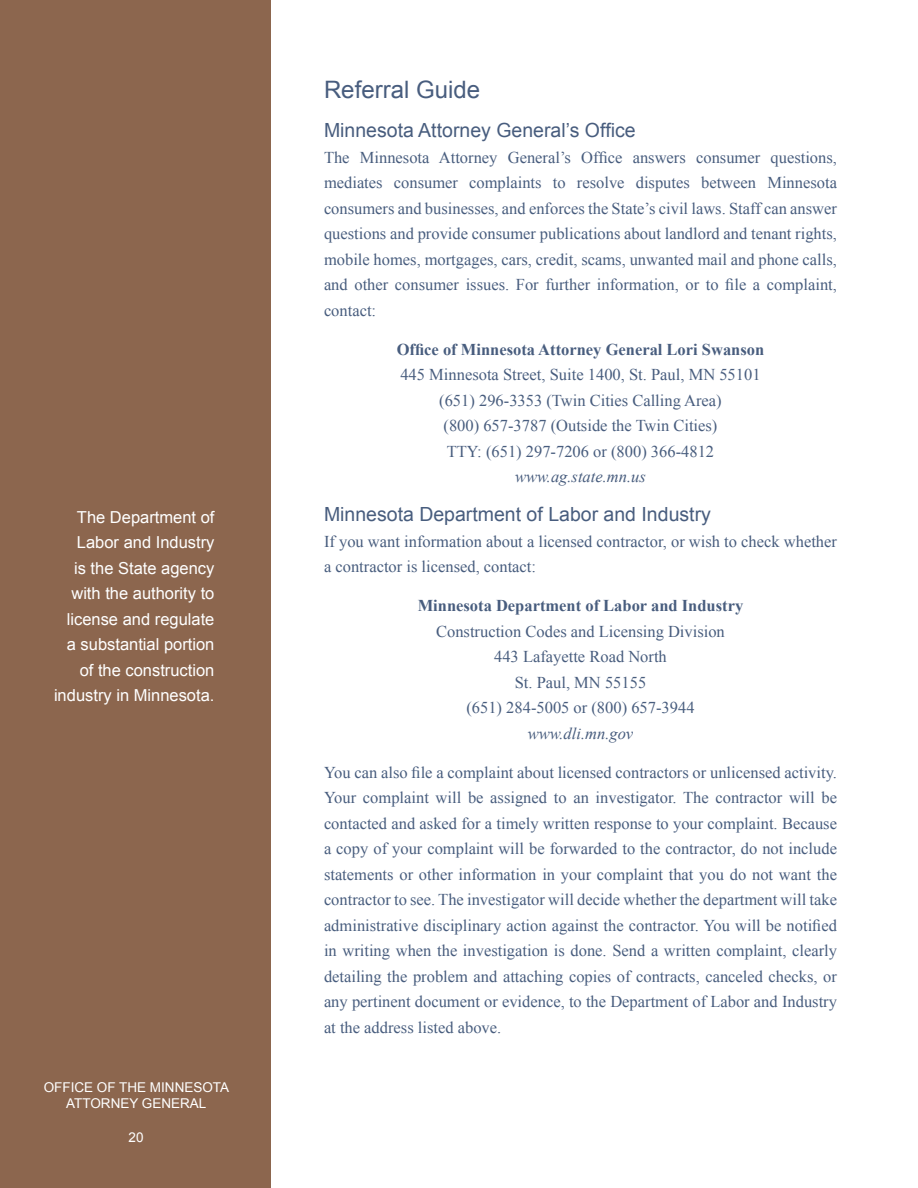
<style>
.page{position:relative;width:918px;height:1188px;background:#fff}
.page>*{position:absolute;margin:0;border:0;box-sizing:border-box;transform-origin:0 0}
.h3{font:24px "Arial";color:#485d7e}
.h4{font:19.5px "Arial";color:#485d7e}
.p{font:16.5px/25.5px "Times New Roman";color:#485d7e;text-align:center}
.p_1{font:16.5px/25.5px "Times New Roman";color:#485d7e;text-align:justify}
.p-2{font:16.5px/25.5px "Arial";color:#fff;text-align:right}
.t1{font:13.5px/16.5px "Arial";color:#fff;text-align:center}
.s1{font-weight:700}
.s2{font-style:italic}
</style>
<div class="page">
<div style="left:0;top:0;width:271px;height:1188px;background:#8c664e"></div>
<p class="p-2" style="left:54px;top:504px;width:162px">The Department of<br>Labor and Industry<br>is the State agency with the authority to license and regulate a substantial portion of the construction industry in Minnesota.</p>
<p class="t1" style="left:44px;top:1079px;width:187px">OFFICE OF THE MINNESOTA<br>ATTORNEY GENERAL</p>
<p class="t1" style="left:129px;top:1129px;width:17px">20</p>
<p class="h3" style="left:324px;top:74px;width:158px">Referral Guide</p>
<p class="h4" style="left:324px;top:118px;width:313px">Minnesota Attorney General’s Office</p>
<p class="p_1" style="left:324px;top:144px;width:515px">The Minnesota Attorney General’s Office answers consumer questions, mediates consumer complaints to resolve disputes between Minnesota consumers and businesses, and enforces the State’s civil laws. Staff can answer questions and provide consumer publications about landlord and tenant rights, mobile homes, mortgages, cars, credit, scams, unwanted mail and phone calls, and other consumer issues. For further information, or to file a complaint, contact:</p>
<p class="p" style="left:397px;top:336px;width:369px"><span class="s1">Office of Minnesota Attorney General Lori Swanson </span>445 Minnesota Street, Suite 1400, St. Paul, MN 55101 (651) 296-3353 (Twin Cities Calling Area)<br>(800) 657-3787 (Outside the Twin Cities)<br>TTY: (651) 297-7206 or (800) 366-4812 <span class="s2">www.ag.state.mn.us</span></p>
<p class="h4" style="left:324px;top:502px;width:388px">Minnesota Department of Labor and Industry</p>
<p class="p_1" style="left:324px;top:528px;width:514px">If you want information about a licensed contractor, or wish to check whether a contractor is licensed, contact:</p>
<p class="p" style="left:418px;top:593px;width:327px"><span class="s1">Minnesota Department of Labor and Industry<br></span>Construction Codes and Licensing Division<br>443 Lafayette Road North<br>St. Paul, MN 55155<br>(651) 284-5005 or (800) 657-3944 <span class="s2">www.dli.mn.gov</span></p>
<p class="p" style="left:324px;top:759px;width:515px;text-align:justify">You can also file a complaint about licensed contractors or unlicensed activity.<br>Your complaint will be assigned to an investigator. The contractor will be contacted and asked for a timely written response to your complaint. Because a copy of your complaint will be forwarded to the contractor, do not include statements or other information in your complaint that you do not want the contractor to see. The investigator will decide whether the department will take administrative disciplinary action against the contractor. You will be notified in writing when the investigation is done. Send a written complaint, clearly detailing the problem and attaching copies of contracts, canceled checks, or any pertinent document or evidence, to the Department of Labor and Industry at the address listed above.</p>
</div>
